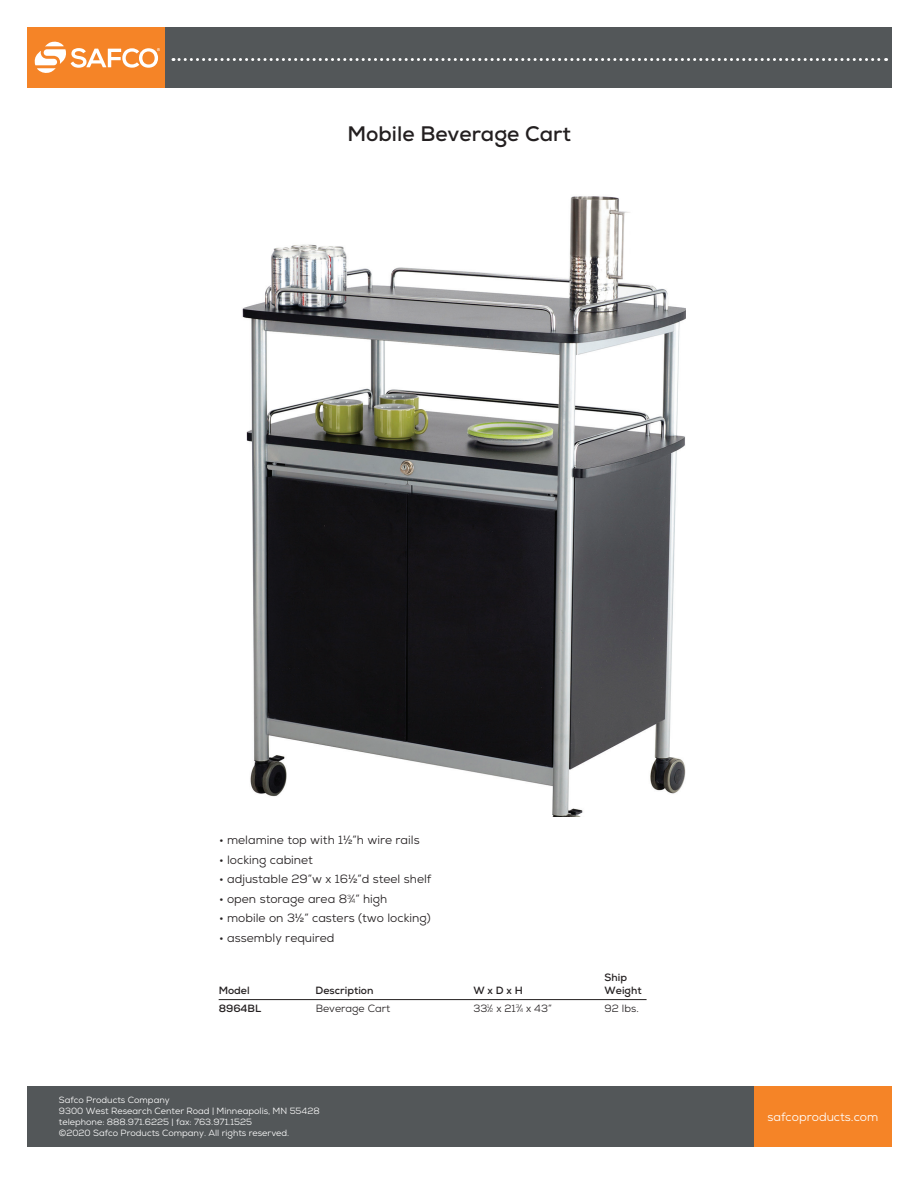
<style>
.page{position:relative;width:918px;height:1188px;background:#fff}
.page>*{position:absolute;margin:0;border:0;box-sizing:border-box;transform-origin:0 0}
.t1{font:700 21px "Nexa";color:#231f20}
.t2{font:12px "Nexa";color:#231f20}
.t3{font:12px "Nexa";color:#fff}
.t4{font:700 10.5px "Nexa";color:#231f20}
.t5{font:10.5px "Nexa";color:#231f20}
.t6{font:9px/10.8px "Nexa";color:#fff}
.s1{font-size:6px}
.s2{font-size:5.25px}
</style>
<div class="page">
<div style="left:753px;top:1086px;width:139px;height:60px;background:#f58427"></div>
<div style="left:27px;top:1086px;width:726px;height:60px;background:#535759"></div>
<div style="left:27px;top:27px;width:138px;height:61px;background:#f58427"></div>
<div style="left:165px;top:27px;width:726px;height:61px;background:#535759"></div>
<svg style="left:173px;top:58px;width:714px;height:3px"></svg>
<svg style="left:34px;top:41px;width:126px;height:32px"></svg>
<img style="left:242px;top:196px;width:443px;height:620px">
<hr style="left:219px;top:999px;width:516px;height:1px;background:#231f20">
<div style="left:647px;top:962px;width:151px;height:99px;background:#fff"></div>
<h1 class="t1" style="left:347px;top:121px;width:225px">Mobile Beverage Cart</h1>
<h2 class="t2" style="left:219px;top:833px;width:202px">• melamine top with 1½”h wire rails</h2>
<h2 class="t2" style="left:219px;top:852px;width:96px">• locking cabinet</h2>
<h2 class="t2" style="left:219px;top:872px;width:214px">• adjustable 29”w x 16½”d steel shelf</h2>
<h2 class="t2" style="left:219px;top:891px;width:170px">• open storage area 8<sup>3</sup>⁄<span class="s1">4</span>” high</h2>
<h2 class="t2" style="left:219px;top:911px;width:213px">• mobile on 3½” casters (two locking)</h2>
<h2 class="t2" style="left:219px;top:930px;width:117px">• assembly required</h2>
<p class="t4" style="left:605px;top:971px;width:24px">Ship</p>
<p class="t4" style="left:219px;top:984px;width:33px">Model</p>
<p class="t4" style="left:316px;top:984px;width:59px">Description</p>
<p class="t4" style="left:473px;top:984px;width:51px">W x D x H</p>
<p class="t4" style="left:605px;top:984px;width:38px">Weight</p>
<p class="t4" style="left:219px;top:1002px;width:44px">8964BL</p>
<p class="t5" style="left:316px;top:1002px;width:76px">Beverage Cart</p>
<p class="t5" style="left:473px;top:1002px;width:80px">33<sup>1</sup>⁄<span class="s2">2</span> x 21<sup>3</sup>⁄<span class="s2">4</span> x 43”</p>
<p class="t5" style="left:605px;top:1002px;width:36px">92 lbs.</p>
<p class="t6" style="left:59px;top:1095px;width:262px">Safco Products Company<br>9300 West Research Center Road | Minneapolis, MN 55428 telephone: 888.971.6225 | fax: 763.971.1525<br>©2020 Safco Products Company. All rights reserved.</p>
<h2 class="t3" style="left:768px;top:1109px;width:112px">safcoproducts.com</h2>
</div>
